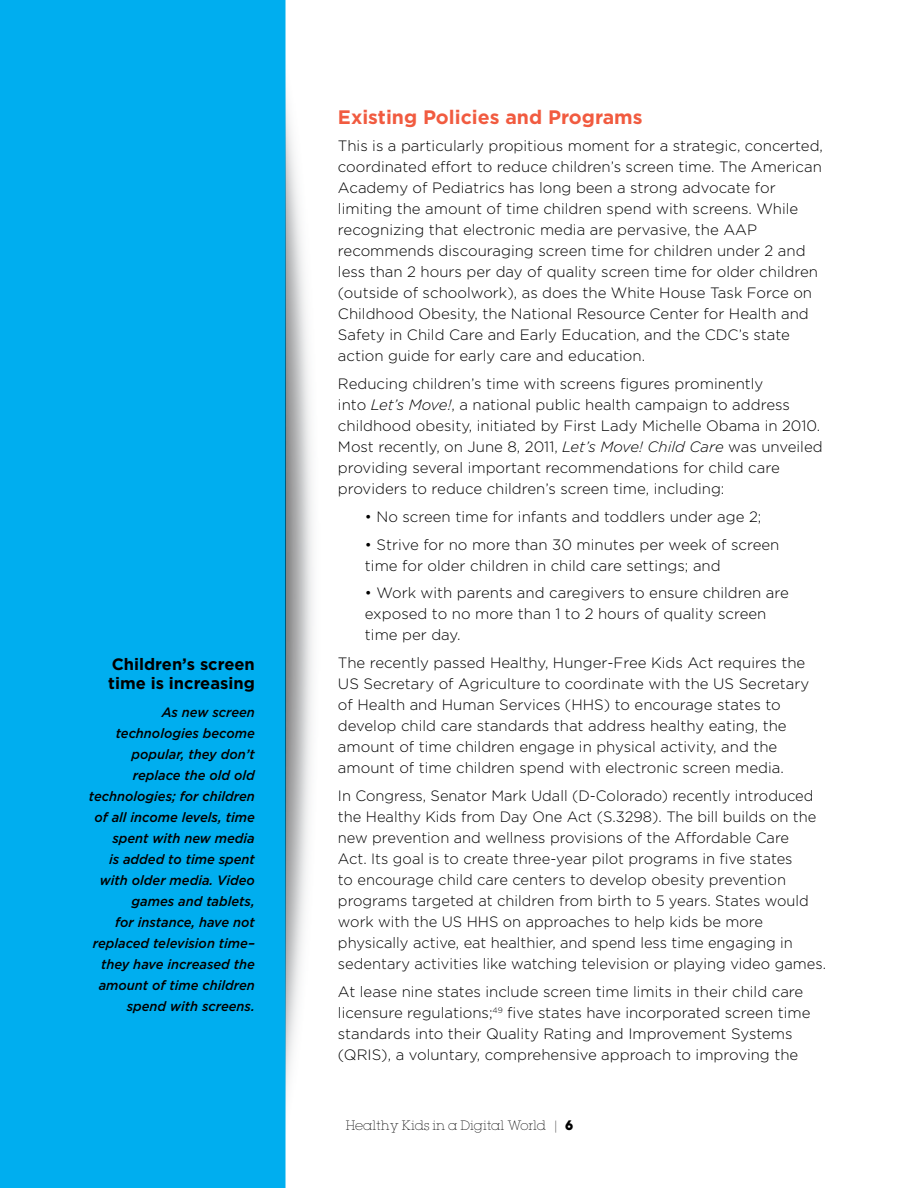
<style>
.page{position:relative;width:918px;height:1188px;background:#fff}
.page>*{position:absolute;margin:0;border:0;box-sizing:border-box;transform-origin:0 0}
.t1{font:700 19.5px "Gotham";color:#f15b40}
.t2{font:700 16.5px/19.5px "Gotham";color:#000}
.t3{font:300 15px/21px "Gotham";color:#000}
.t4{font:italic 500 13.5px/21px "Gotham";color:#000;text-align:right;scale:.96 1}
.t5{font:12px "Lubalin X Light";color:#000}
.s1{font-style:italic}
.s2{font-family:"Lubalin";font-weight:700}
</style>
<div class="page">
<div style="left:0;top:0;width:285px;height:1188px;background:#00aeef"></div>
<p class="t2" style="left:108px;top:654px;width:148px">Children’s screen time is increasing</p>
<p class="t4" style="left:89px;top:702px;width:174px">As new screen technologies become popular, they don’t replace the old old technologies; for children of all income levels, time spent with new media<br>is added to time spent with older media. Video games and tablets,<br>for instance, have not replaced television time– they have increased the amount of time children spend with screens.</p>
<h1 class="t1" style="left:338px;top:104px;width:306px">Existing Policies and Programs</h1>
<p class="t3" style="left:338px;top:135px;width:487px">This is a particularly propitious moment for a strategic, concerted, coordinated effort to reduce children’s screen time. The American Academy of Pediatrics has long been a strong advocate for limiting the amount of time children spend with screens. While recognizing that electronic media are pervasive, the AAP recommends discouraging screen time for children under 2 and less than 2 hours per day of quality screen time for older children (outside of schoolwork), as does the White House Task Force on Childhood Obesity, the National Resource Center for Health and Safety in Child Care and Early Education, and the CDC’s state action guide for early care and education.</p>
<p class="t3" style="left:338px;top:373px;width:486px">Reducing children’s time with screens figures prominently<br>into <span class="s1">Let’s Move!</span>, a national public health campaign to address childhood obesity, initiated by First Lady Michelle Obama in 2010.<br>Most recently, on June 8, 2011, <span class="s1">Let’s Move! Child Care</span> was unveiled providing several important recommendations for child care providers to reduce children’s screen time, including:</p>
<p class="t3" style="left:365px;top:506px;width:398px">• No screen time for infants and toddlers under age 2;</p>
<p class="t3" style="left:365px;top:533px;width:416px">• Strive for no more than 30 minutes per week of screen time for older children in child care settings; and</p>
<p class="t3" style="left:365px;top:582px;width:425px">• Work with parents and caregivers to ensure children are exposed to no more than 1 to 2 hours of quality screen time per day.</p>
<p class="t3" style="left:338px;top:652px;width:473px">The recently passed Healthy, Hunger-Free Kids Act requires the US Secretary of Agriculture to coordinate with the US Secretary of Health and Human Services (HHS) to encourage states to develop child care standards that address healthy eating, the amount of time children engage in physical activity, and the amount of time children spend with electronic screen media.</p>
<p class="t3" style="left:338px;top:785px;width:490px">In Congress, Senator Mark Udall (D-Colorado) recently introduced the Healthy Kids from Day One Act (S.3298). The bill builds on the new prevention and wellness provisions of the Affordable Care<br>Act. Its goal is to create three-year pilot programs in five states<br>to encourage child care centers to develop obesity prevention programs targeted at children from birth to 5 years. States would work with the US HHS on approaches to help kids be more physically active, eat healthier, and spend less time engaging in sedentary activities like watching television or playing video games.</p>
<p class="t3" style="left:338px;top:980px;width:474px">At lease nine states include screen time limits in their child care licensure regulations;<sup>49</sup> five states have incorporated screen time standards into their Quality Rating and Improvement Systems (QRIS), a voluntary, comprehensive approach to improving the</p>
<p class="t5" style="left:346px;top:1118px;width:229px">Healthy Kids in a Digital World | <span class="s2">6</span></p>
</div>
